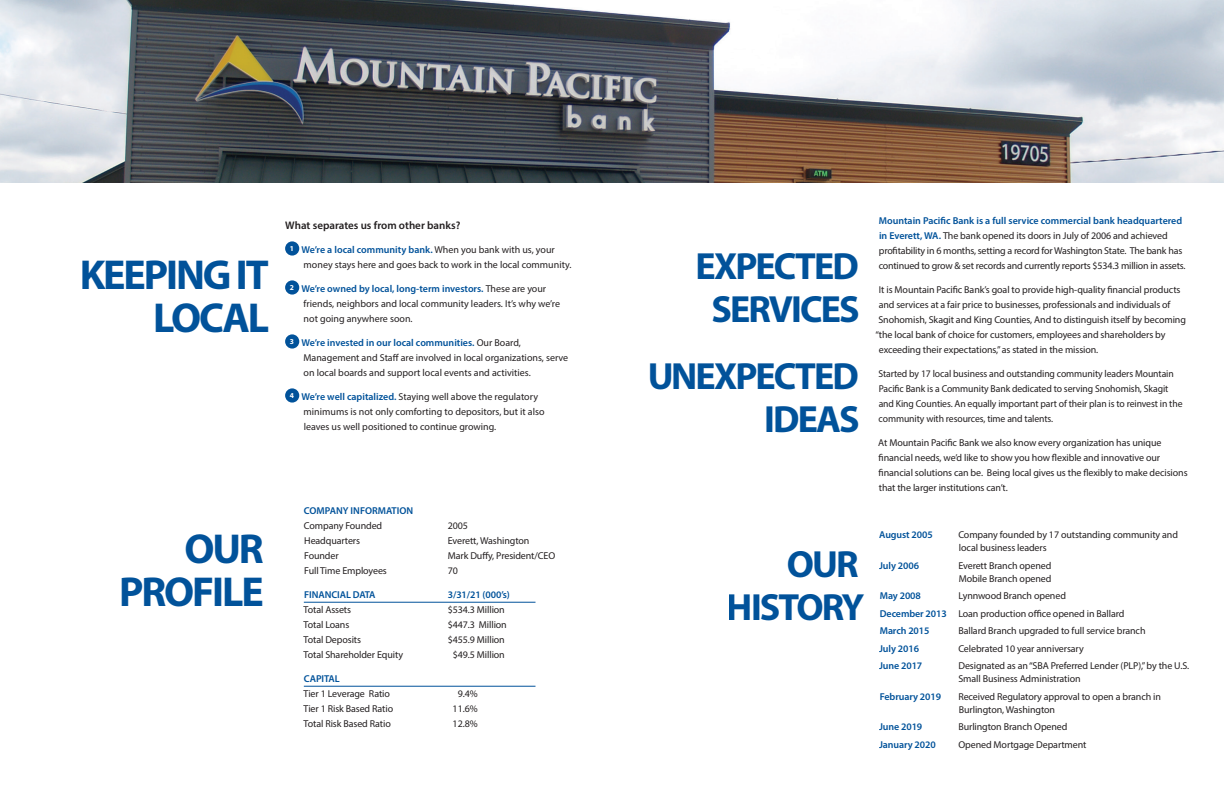
<style>
.page{position:relative;width:1224px;height:792px;background:#fff}
.page>*{position:absolute;margin:0;border:0;box-sizing:border-box;transform-origin:0 0}
.t1{font:700 42px/43px "Myriad Pro";letter-spacing:-.05em;color:#01529a;text-align:right}
.t2{font:700 38px/43px "Myriad Pro";letter-spacing:-.05em;color:#01529a;text-align:right}
.t3{font:600 11px "Myriad Pro";color:#231f20}
.t4{font:10px/15px "Myriad Pro";letter-spacing:-.01em;color:#231f20}
.t5{font:600 10px "Myriad Pro";letter-spacing:-.01em;color:#01529a}
.s1{font-weight:700;font-size:7.5px;color:#fff}
.s2{font-weight:600;color:#01529a}
</style>
<div class="page">
<div style="left:285px;top:241px;width:14px;height:15px;background:#01529a;border-radius:50%"></div>
<div style="left:285px;top:280px;width:14px;height:15px;background:#01529a;border-radius:50%"></div>
<div style="left:285px;top:334px;width:14px;height:15px;background:#01529a;border-radius:50%"></div>
<div style="left:285px;top:388px;width:14px;height:15px;background:#01529a;border-radius:50%"></div>
<img style="left:0;top:0;width:1224px;height:183px">
<hr style="left:304px;top:602px;width:232px;height:1px;background:#01529a">
<hr style="left:304px;top:686px;width:232px;height:1px;background:#01529a">
<h1 class="t1" style="left:80px;top:252px;width:191px">KEEPING IT<br>LOCAL</h1>
<p class="t3" style="left:285px;top:218px;width:177px">What separates us from other banks?</p>
<p class="t4" style="left:304px;top:242px;width:269px;text-indent:-14px"><span class="s1">1</span> <span class="s2">We’re a local community bank.</span> When you bank with us, your money stays here and goes back to work in the local community.</p>
<p class="t4" style="left:304px;top:281px;width:258px;text-indent:-14px"><span class="s1">2</span> <span class="s2">We’re owned by local, long-term investors.</span> These are your friends, neighbors and local community leaders. It’s why we’re not going anywhere soon.</p>
<p class="t4" style="left:303px;top:335px;width:266px;text-indent:-14px"><span class="s1">3</span> <span class="s2">We’re invested in our local communities.</span> Our Board,<br>Management and Staff are involved in local organizations, serve on local boards and support local events and activities.</p>
<p class="t4" style="left:304px;top:389px;width:242px;text-indent:-14px"><span class="s1">4</span> <span class="s2">We’re well capitalized.</span> Staying well above the regulatory minimums is not only comforting to depositors, but it also leaves us well positioned to continue growing.</p>
<h2 class="t2" style="left:696px;top:243px;width:166px;text-align:center">EXPECTED<br>SERVICES</h2>
<h2 class="t2" style="left:647px;top:353px;width:214px">UNEXPECTED<br>IDEAS</h2>
<p class="t4" style="left:879px;top:212px;width:308px"><span class="s2">Mountain Pacific Bank is a full service commercial bank headquartered in Everett, WA.</span> The bank opened its doors in July of 2006 and achieved profitability in 6 months, setting a record for Washington State. The bank has continued to grow &amp; set records and currently reports $534.3 million in assets.</p>
<p class="t4" style="left:879px;top:281px;width:303px">It is Mountain Pacific Bank’s goal to provide high-quality financial products</p>
<p class="t4" style="left:879px;top:296px;width:293px">and services at a fair price to businesses, professionals and individuals of</p>
<p class="t4" style="left:878px;top:311px;width:309px">Snohomish, Skagit and King Counties, And to distinguish itself by becoming</p>
<p class="t4" style="left:875px;top:326px;width:292px">“the local bank of choice for customers, employees and shareholders by</p>
<p class="t4" style="left:879px;top:341px;width:221px">exceeding their expectations,” as stated in the mission.</p>
<p class="t4" style="left:878px;top:365px;width:306px">Started by 17 local business and outstanding community leaders Mountain Pacific Bank is a Community Bank dedicated to serving Snohomish, Skagit and King Counties. An equally important part of their plan is to reinvest in the community with resources, time and talents.</p>
<p class="t4" style="left:878px;top:434px;width:311px">At Mountain Pacific Bank we also know every organization has unique financial needs, we’d like to show you how flexible and innovative our financial solutions can be. Being local gives us the flexibly to make decisions that the larger institutions can’t.</p>
<p class="t5" style="left:304px;top:505px;width:111px">COMPANY INFORMATION</p>
<p class="t4" style="left:304px;top:518px;width:80px">Company Founded</p>
<p class="t4" style="left:448px;top:518px;width:22px">2005</p>
<p class="t4" style="left:304px;top:533px;width:57px">Headquarters</p>
<p class="t4" style="left:448px;top:533px;width:83px">Everett, Washington</p>
<p class="t4" style="left:304px;top:548px;width:36px">Founder</p>
<p class="t4" style="left:448px;top:548px;width:109px">Mark Duffy, President/CEO</p>
<p class="t4" style="left:304px;top:563px;width:84px">Full Time Employees</p>
<p class="t4" style="left:448px;top:563px;width:12px">70</p>
<p class="t5" style="left:304px;top:589px;width:73px">FINANCIAL DATA</p>
<p class="t5" style="left:448px;top:589px;width:64px">3/31/21 (000’s)</p>
<p class="t4" style="left:304px;top:602px;width:49px">Total Assets</p>
<p class="t4" style="left:448px;top:602px;width:59px">$534.3 Million</p>
<p class="t4" style="left:304px;top:617px;width:47px">Total Loans</p>
<p class="t4" style="left:448px;top:617px;width:61px">$447.3 Million</p>
<p class="t4" style="left:304px;top:632px;width:59px">Total Deposits</p>
<p class="t4" style="left:448px;top:632px;width:59px">$455.9 Million</p>
<p class="t4" style="left:304px;top:647px;width:101px">Total Shareholder Equity</p>
<p class="t4" style="left:453px;top:647px;width:54px">$49.5 Million</p>
<p class="t5" style="left:304px;top:673px;width:37px">CAPITAL</p>
<p class="t4" style="left:304px;top:686px;width:88px">Tier 1 Leverage Ratio</p>
<p class="t4" style="left:458px;top:686px;width:21px">9.4%</p>
<p class="t4" style="left:304px;top:701px;width:91px">Tier 1 Risk Based Ratio</p>
<p class="t4" style="left:453px;top:701px;width:26px">11.6%</p>
<p class="t4" style="left:304px;top:716px;width:89px">Total Risk Based Ratio</p>
<p class="t4" style="left:453px;top:716px;width:26px">12.8%</p>
<h1 class="t1" style="left:119px;top:526px;width:146px">OUR<br>PROFILE</h1>
<p class="t5" style="left:879px;top:528px;width:55px">August 2005</p>
<p class="t4" style="left:958px;top:528px;width:221px;line-height:13px">Company founded by 17 outstanding community and local business leaders</p>
<h2 class="t2" style="left:727px;top:542px;width:139px">OUR<br>HISTORY</h2>
<p class="t5" style="left:879px;top:559px;width:41px">July 2006</p>
<p class="t4" style="left:958px;top:559px;width:95px;line-height:13px">Everett Branch opened<br>Mobile Branch opened</p>
<p class="t5" style="left:880px;top:589px;width:43px">May 2008</p>
<p class="t4" style="left:880px;top:587px;width:246px;line-height:17.5px;text-indent:79px">Lynnwood Branch opened<br><span class="s2">December 2013</span> Loan production office opened in Ballard<br><span class="s2">March 2015</span></p>
<p class="t4" style="left:958px;top:623px;width:189px">Ballard Branch upgraded to full service branch</p>
<p class="t5" style="left:879px;top:642px;width:41px">July 2016</p>
<p class="t4" style="left:958px;top:641px;width:127px">Celebrated 10 year anniversary</p>
<p class="t5" style="left:879px;top:659px;width:45px">June 2017</p>
<p class="t4" style="left:958px;top:659px;width:232px;line-height:13px">Designated as an “SBA Preferred Lender (PLP),” by the U.S.<br>Small Business Administration</p>
<p class="t5" style="left:880px;top:690px;width:63px">February 2019</p>
<p class="t4" style="left:958px;top:690px;width:204px;line-height:13px">Received Regulatory approval to open a branch in<br>Burlington, Washington</p>
<p class="t5" style="left:879px;top:720px;width:45px">June 2019</p>
<p class="t4" style="left:958px;top:719px;width:111px">Burlington Branch Opened</p>
<p class="t5" style="left:879px;top:738px;width:58px">January 2020</p>
<p class="t4" style="left:958px;top:737px;width:130px">Opened Mortgage Department</p>
</div>
